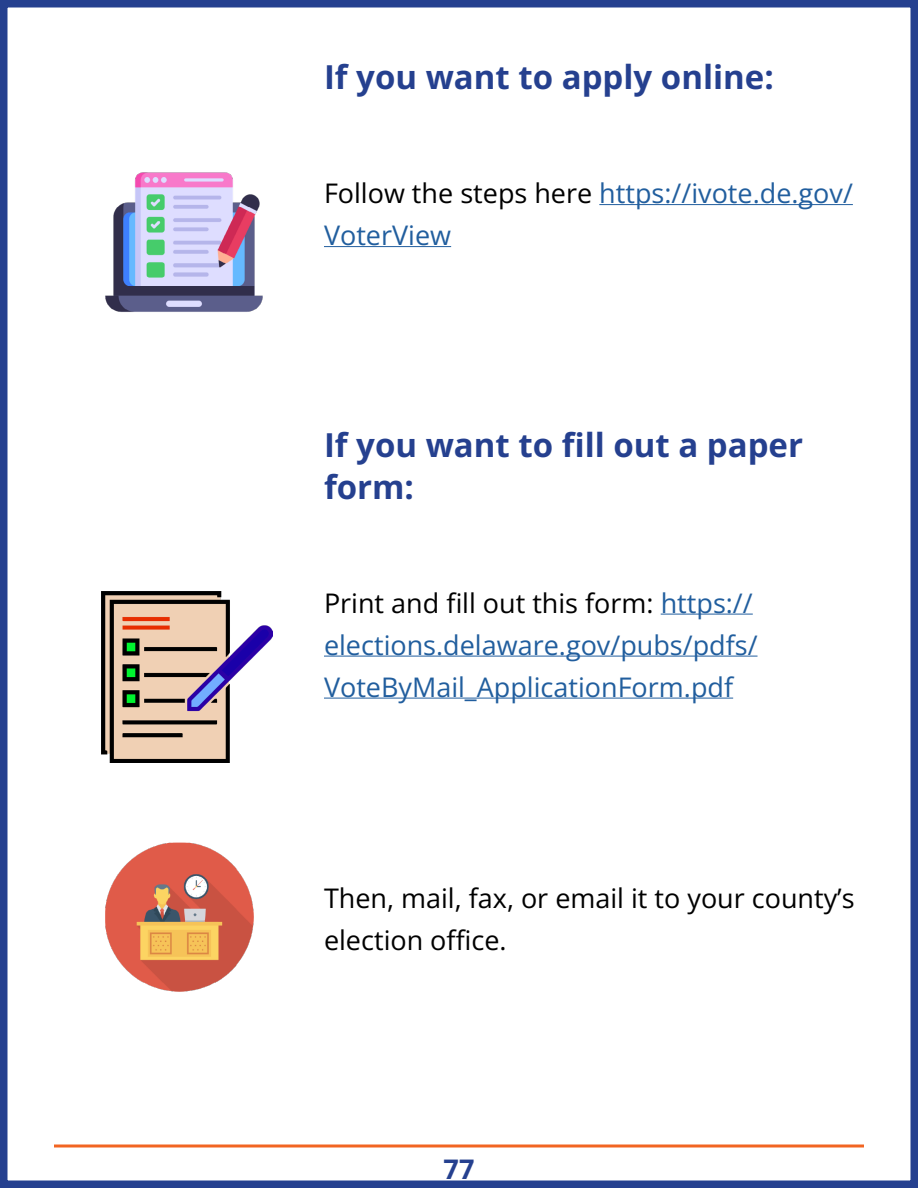
<style>
.page{position:relative;width:918px;height:1188px;background:#fff}
.page>*{position:absolute;margin:0;border:0;box-sizing:border-box;transform-origin:0 0}
.t1{font:700 33px/42px "Open Sans";color:#25408f}
.t2{font:27px/42px "Open Sans";color:#215e9e}
.t3{font:27px/42px "Open Sans";color:#000}
.t4{font:700 27px "Open Sans";color:#25408f}
.s1{color:#000}
</style>
<div class="page">
<div style="left:0;top:0;width:918px;height:1188px;border:8px solid #25408f"></div>
<svg style="left:54px;top:1144px;width:810px;height:4px;background:#f58b59"></svg>
<hr style="left:599px;top:204px;width:254px;height:1px;background:#215e9e">
<hr style="left:324px;top:246px;width:127px;height:1px;background:#215e9e">
<hr style="left:661px;top:614px;width:92px;height:1px;background:#215e9e">
<hr style="left:324px;top:656px;width:434px;height:1px;background:#215e9e">
<hr style="left:324px;top:698px;width:409px;height:1px;background:#215e9e">
<img style="left:105px;top:172px;width:158px;height:140px">
<img style="left:102px;top:591px;width:171px;height:171px">
<img style="left:105px;top:842px;width:149px;height:150px">
<h3 class="t1" style="left:324px;top:55px;width:451px">If you want to apply online:</h3>
<p class="t2" style="left:324px;top:172px;width:530px"><span class="s1">Follow the steps here</span> https://ivote.de.gov/<br>VoterView</p>
<h3 class="t1" style="left:324px;top:423px;width:481px">If you want to fill out a paper form:</h3>
<p class="t2" style="left:324px;top:581px;width:435px"><span class="s1">Print and fill out this form:</span> https:// elections.delaware.gov/pubs/pdfs/<br>VoteByMail_ApplicationForm.pdf</p>
<p class="t3" style="left:324px;top:877px;width:532px">Then, mail, fax, or email it to your county’s election office.</p>
<p class="t4" style="left:444px;top:1151px;width:32px">77</p>
</div>
